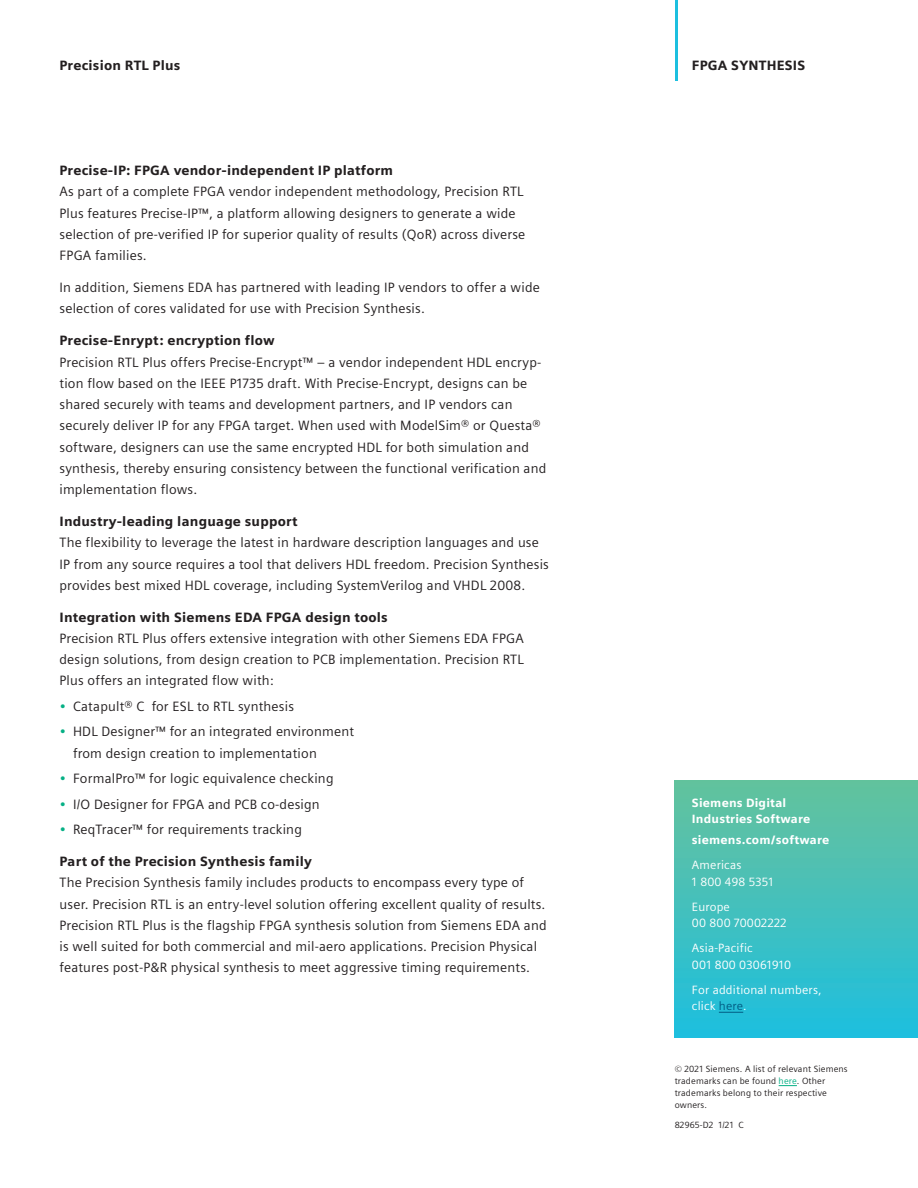
<style>
.page{position:relative;width:918px;height:1188px;background:#fff}
.page>*{position:absolute;margin:0;border:0;box-sizing:border-box;transform-origin:0 0}
.t1{font:13.5px/21.3px "Siemens Sans";letter-spacing:.015em;color:#231f20}
.t2{font:900 13.5px "Siemens Sans";letter-spacing:.015em;color:#231f20}
.t3{font:12px/16.5px "Siemens Sans";letter-spacing:.015em;color:#fff}
.t4{font:900 12px/16.5px "Siemens Sans";letter-spacing:.015em;color:#fff}
.t5{font:9px/12px "Siemens Sans";letter-spacing:.015em;color:#231f20}
.s1{color:#05b085}
.s2{color:#015c83}
</style>
<div class="page">
<svg style="left:779px;top:1085px;width:18px;height:1px"></svg>
<div style="left:675px;top:781px;width:243px;height:256px;background:linear-gradient(to bottom,#66c29c,#1ebfde)"></div>
<svg style="left:719px;top:1012px;width:24px;height:1px"></svg>
<hr style="left:675px;top:0;width:3px;height:81px;background:#1cbfdf">
<p class="t2" style="left:60px;top:58px;width:122px">Precision RTL Plus</p>
<p class="t2" style="left:692px;top:57px;width:115px">FPGA SYNTHESIS</p>
<p class="t2" style="left:60px;top:162px;width:335px">Precise-IP: FPGA vendor-independent IP platform</p>
<p class="t1" style="left:60px;top:181px;width:467px">As part of a complete FPGA vendor independent methodology, Precision RTL Plus features Precise-IP™, a platform allowing designers to generate a wide selection of pre-verified IP for superior quality of results (QoR) across diverse FPGA families.</p>
<p class="t1" style="left:60px;top:277px;width:482px">In addition, Siemens EDA has partnered with leading IP vendors to offer a wide selection of cores validated for use with Precision Synthesis.</p>
<p class="t2" style="left:60px;top:333px;width:217px">Precise-Enrypt: encryption flow</p>
<p class="t1" style="left:60px;top:351px;width:488px">Precision RTL Plus offers Precise-Encrypt™ – a vendor independent HDL encryp&shy;tion flow based on the IEEE P1735 draft. With Precise-Encrypt, designs can be shared securely with teams and development partners, and IP vendors can securely deliver IP for any FPGA target. When used with ModelSim® or Questa® software, designers can use the same encrypted HDL for both simulation and synthesis, thereby ensuring consistency between the functional verification and implementation flows.</p>
<p class="t2" style="left:60px;top:513px;width:240px">Industry-leading language support</p>
<p class="t1" style="left:60px;top:532px;width:491px">The flexibility to leverage the latest in hardware description languages and use<br>IP from any source requires a tool that delivers HDL freedom. Precision Synthesis provides best mixed HDL coverage, including SystemVerilog and VHDL 2008.</p>
<p class="t2" style="left:60px;top:609px;width:330px">Integration with Siemens EDA FPGA design tools</p>
<p class="t1" style="left:60px;top:628px;width:466px;text-align:justify">Precision RTL Plus offers extensive integration with other Siemens EDA FPGA design solutions, from design creation to PCB implementation. Precision RTL Plus offers an integrated flow with:</p>
<p class="t1" style="left:60px;top:696px;width:236px"><span class="s1">•</span> Catapult® C for ESL to RTL synthesis</p>
<p class="t1" style="left:73px;top:721px;width:283px;text-indent:-14px"><span class="s1">•</span> HDL Designer™ for an integrated environment from design creation to implementation</p>
<p class="t1" style="left:60px;top:768px;width:276px"><span class="s1">•</span> FormalPro™ for logic equivalence checking</p>
<p class="t1" style="left:60px;top:794px;width:262px"><span class="s1">•</span> I/O Designer for FPGA and PCB co-design</p>
<p class="t1" style="left:60px;top:819px;width:244px"><span class="s1">•</span> ReqTracer™ for requirements tracking</p>
<p class="t2" style="left:60px;top:853px;width:254px">Part of the Precision Synthesis family</p>
<p class="t1" style="left:60px;top:872px;width:489px">The Precision Synthesis family includes products to encompass every type of user. Precision RTL is an entry-level solution offering excellent quality of results.<br>Precision RTL Plus is the flagship FPGA synthesis solution from Siemens EDA and is well suited for both commercial and mil-aero applications. Precision Physical features post-P&amp;R physical synthesis to meet aggressive timing requirements.</p>
<p class="t4" style="left:692px;top:794px;width:120px">Siemens Digital<br>Industries Software</p>
<p class="t4" style="left:692px;top:832px;width:139px">siemens.com/software</p>
<p class="t3" style="left:692px;top:857px;width:83px">Americas<br>1 800 498 5351</p>
<p class="t3" style="left:692px;top:898px;width:96px">Europe<br>00 800 70002222</p>
<p class="t3" style="left:692px;top:940px;width:101px">Asia-Pacific<br>001 800 03061910</p>
<p class="t3" style="left:692px;top:981px;width:131px">For additional numbers, click <span class="s2">here</span>.</p>
<p class="t5" style="left:675px;top:1063px;width:175px">© 2021 Siemens. A list of relevant Siemens trademarks can be found <span class="s1">here</span>. Other trademarks belong to their respective owners.</p>
<p class="t5" style="left:675px;top:1119px;width:71px">82965-D2 1/21 C</p>
</div>
